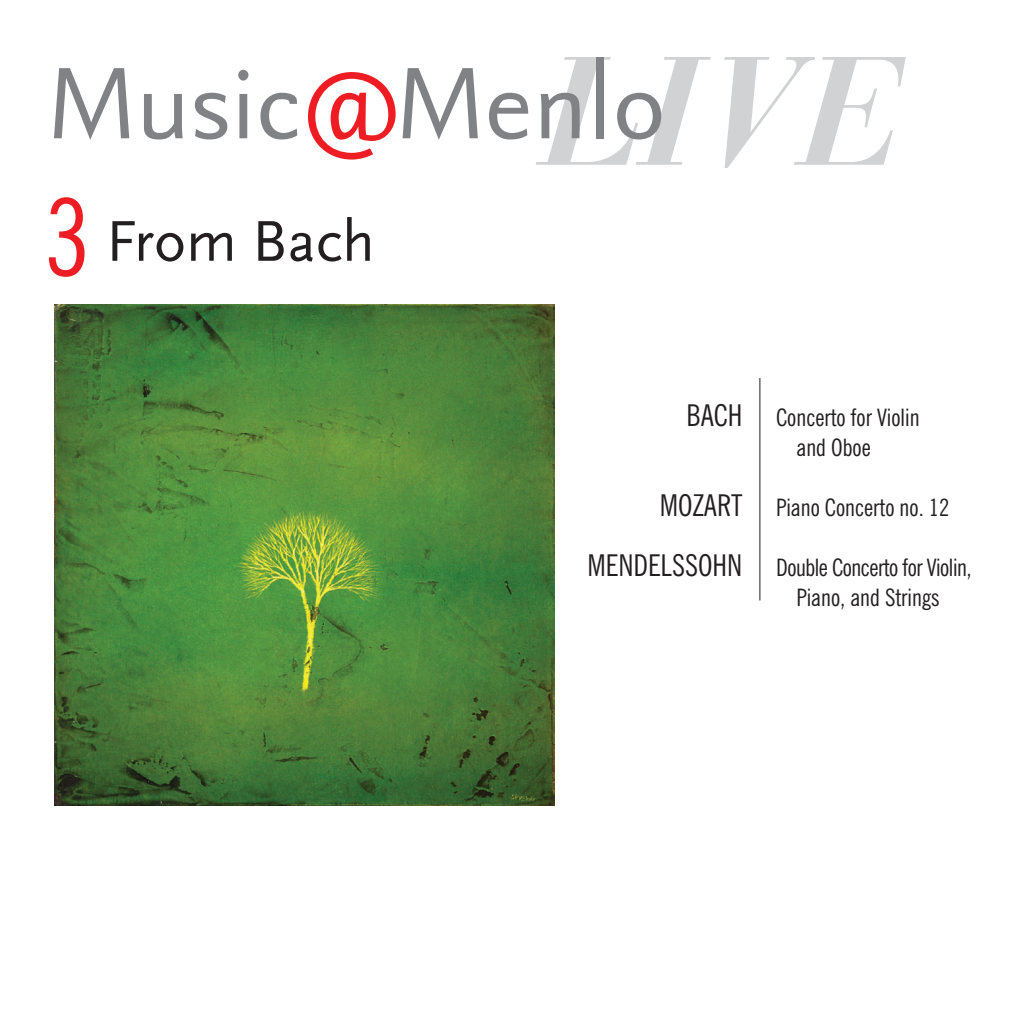
<style>
.page{position:relative;width:1026px;height:1026px;background:#fff}
.page>*{position:absolute;margin:0;border:0;box-sizing:border-box;transform-origin:0 0}
.t1{font:60px "Scala Sans";color:#231f20}
.t2{font:condensed 24px/30px "News Gothic BT";color:#231f20}
.t3{font:condensed 24px/30px "News Gothic BT";letter-spacing:-.02em;color:#231f20}
.s1{font-family:"News Gothic BT";font-stretch:condensed;font-size:108px;color:#ee1d23}
.s2{font-size:30px}
</style>
<div class="page">
<svg style="left:724px;top:57px;width:182px;height:111px"></svg>
<svg style="left:54px;top:68px;width:75px;height:72px"></svg>
<svg style="left:144px;top:94px;width:39px;height:45px"></svg>
<svg style="left:195px;top:93px;width:32px;height:46px"></svg>
<svg style="left:238px;top:70px;width:10px;height:68px"></svg>
<svg style="left:260px;top:93px;width:37px;height:46px"></svg>
<svg style="left:308px;top:72px;width:88px;height:88px"></svg>
<svg style="left:403px;top:68px;width:75px;height:72px"></svg>
<svg style="left:489px;top:93px;width:39px;height:46px"></svg>
<svg style="left:536px;top:57px;width:175px;height:108px"></svg>
<img style="left:54px;top:304px;width:501px;height:501px">
<hr style="left:759px;top:378px;width:1px;height:222px;background:#231f20">
<h1 class="t1" style="left:45px;top:209px;width:331px"><span class="s1">3</span> From Bach</h1>
<p class="t2" style="left:797px;top:402px;width:125px;text-indent:-110px"><span class="s2">BACH</span> Concerto for Violin and Oboe</p>
<p class="t2" style="left:660px;top:492px;width:291px"><span class="s2">MOZART</span> Piano Concerto no. 12</p>
<p class="t3" style="left:797px;top:552px;width:177px;text-indent:-209px"><span class="s2">MENDELSSOHN</span> Double Concerto for Violin,<br>Piano, and Strings</p>
</div>
